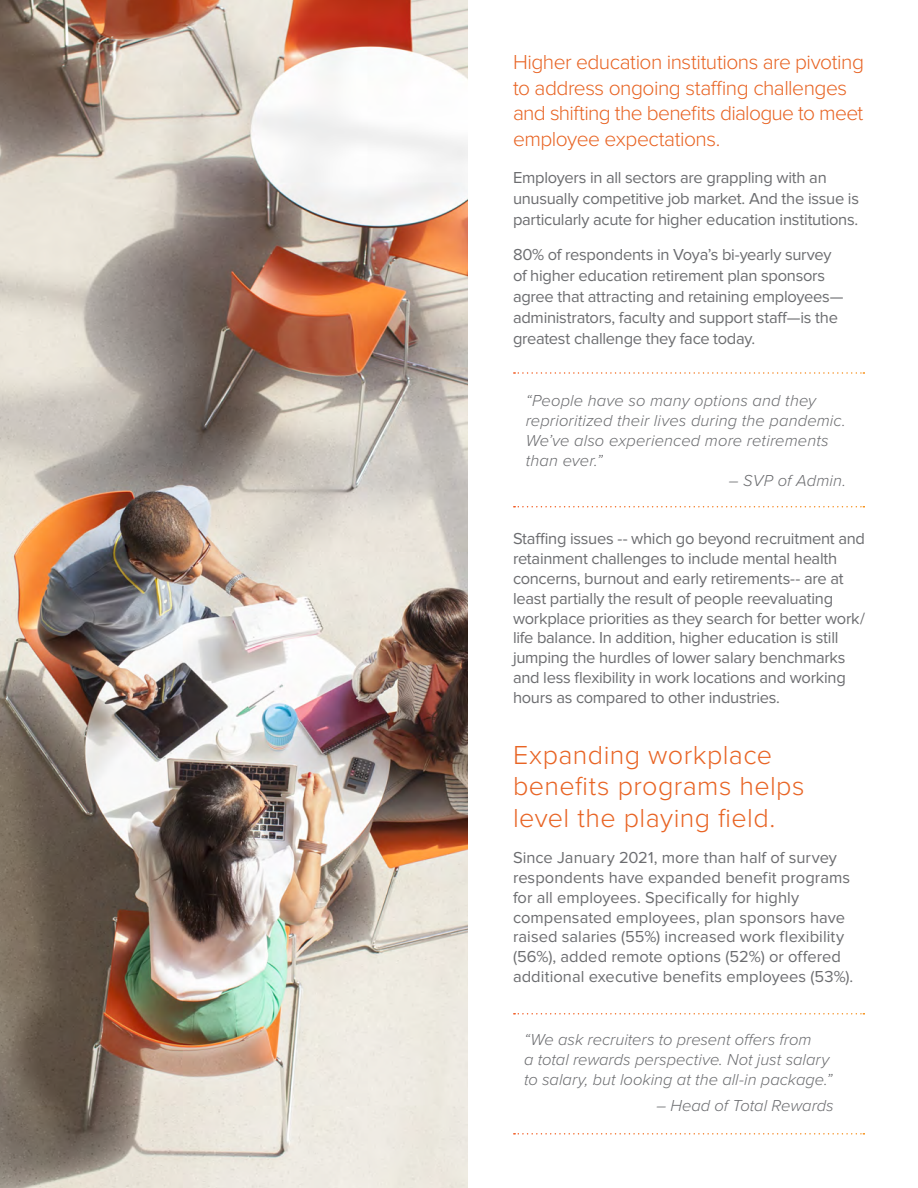
<style>
.page{position:relative;width:918px;height:1188px;background:#fff}
.page>*{position:absolute;margin:0;border:0;box-sizing:border-box;transform-origin:0 0}
.Voya_Legal_copy_-_7{font:300 27px/31.5px "Proxima Nova";letter-spacing:.015em;color:#e86424}
.Voya_Legal_copy_-_7-2{font:300 21px/25.5px "Proxima Nova";letter-spacing:-.025em;color:#e86424}
.t1{font:16.5px/19.8px "Proxima Nova";letter-spacing:-.015em;color:#6c6d70}
.t2{font:16.5px/19.8px "Proxima Nova";letter-spacing:.005em;color:#6c6d70}
.t3{font:italic 300 16.5px/19.8px "Proxima Nova";letter-spacing:.005em;color:#6c6d70}
</style>
<div class="page">
<img style="left:0;top:0;width:468px;height:1188px">
<svg style="left:514px;top:372px;width:350px;height:2px"></svg>
<svg style="left:514px;top:506px;width:350px;height:2px"></svg>
<svg style="left:514px;top:1013px;width:350px;height:2px"></svg>
<svg style="left:514px;top:1133px;width:350px;height:2px"></svg>
<p class="Voya_Legal_copy_-_7-2" style="left:513px;top:50px;width:352px">Higher education institutions are pivoting to address ongoing staffing challenges and shifting the benefits dialogue to meet employee expectations.</p>
<p class="t1" style="left:513px;top:167px;width:348px;line-height:21px">Employers in all sectors are grappling with an unusually competitive job market. And the issue is particularly acute for higher education institutions.</p>
<p class="t1" style="left:513px;top:244px;width:332px;line-height:21px">80% of respondents in Voya’s bi-yearly survey of higher education retirement plan sponsors agree that attracting and retaining employees— administrators, faculty and support staff—is the greatest challenge they face today.</p>
<p class="t3" style="left:526px;top:390px;width:322px">“People have so many options and they reprioritized their lives during the pandemic.<br>We’ve also experienced more retirements than ever.”</p>
<p class="t3" style="left:729px;top:469px;width:119px">– SVP of Admin.</p>
<p class="t1" style="left:513px;top:529px;width:354px">Staffing issues -- which go beyond recruitment and retainment challenges to include mental health concerns, burnout and early retirements-- are at least partially the result of people reevaluating workplace priorities as they search for better work/ life balance. In addition, higher education is still jumping the hurdles of lower salary benchmarks and less flexibility in work locations and working hours as compared to other industries.</p>
<p class="Voya_Legal_copy_-_7" style="left:513px;top:740px;width:293px">Expanding workplace benefits programs helps level the playing field.</p>
<p class="t2" style="left:513px;top:848px;width:342px">Since January 2021, more than half of survey respondents have expanded benefit programs for all employees. Specifically for highly compensated employees, plan sponsors have raised salaries (55%) increased work flexibility (56%), added remote options (52%) or offered additional executive benefits employees (53%).</p>
<p class="t3" style="left:524px;top:1029px;width:310px">“We ask recruiters to present offers from<br>a total rewards perspective. Not just salary to salary, but looking at the all-in package.”</p>
<p class="t3" style="left:656px;top:1095px;width:179px">– Head of Total Rewards</p>
</div>
